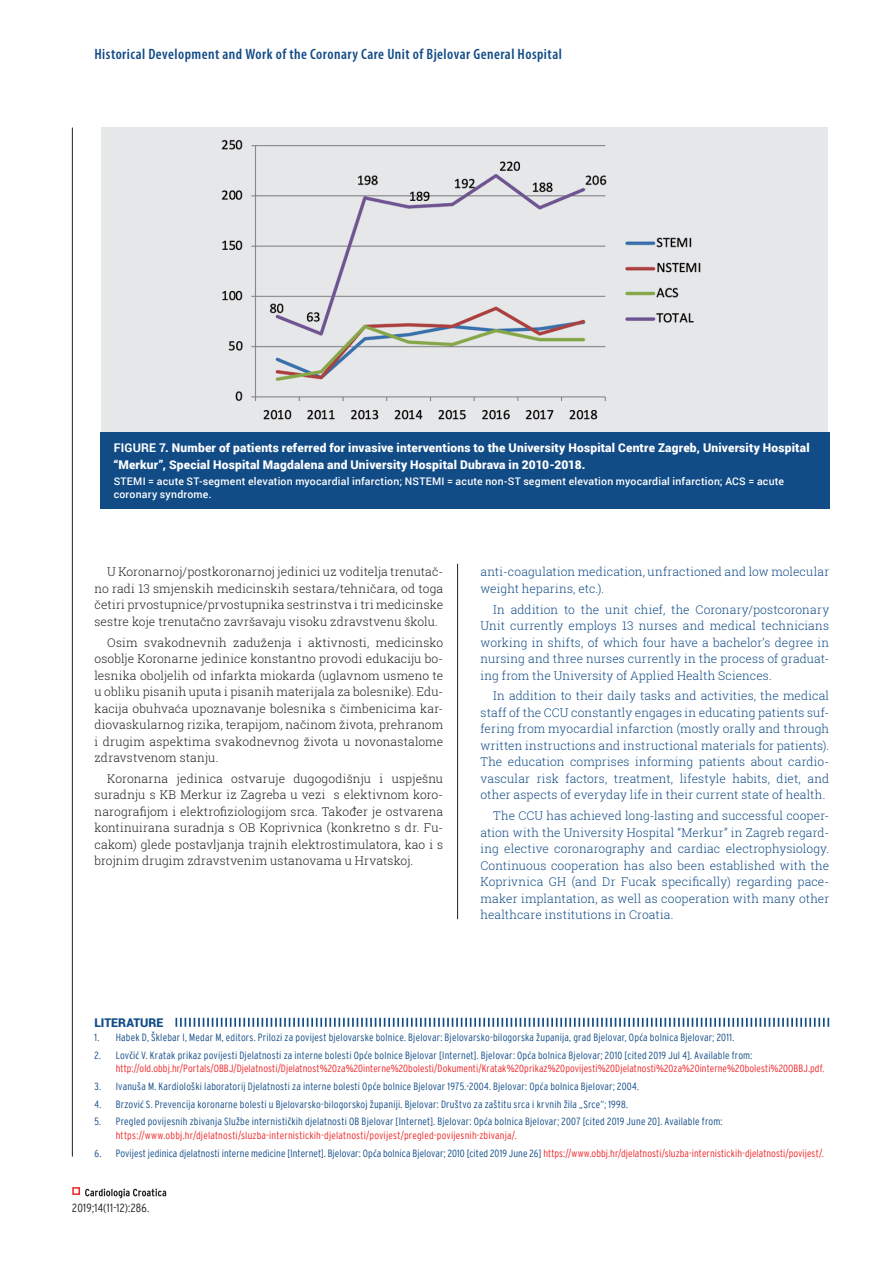
<style>
.page{position:relative;width:893px;height:1263px;background:#fff}
.page>*{position:absolute;margin:0;border:0;box-sizing:border-box;transform-origin:0 0}
.t1{font:600 condensed 15px "Myriad Pro";letter-spacing:.03em;color:#124c87}
.t2{font:300 12px/16.5px "Roboto Slab";letter-spacing:.01em;color:#124c87;text-align:justify}
.t3{font:300 12px/16.5px "Roboto Slab";letter-spacing:.01em;color:#231f20;text-align:justify}
.t4{font:900 12px/16.5px "Roboto";letter-spacing:.015em;color:#fff}
.t5{font:300 condensed 12px "Interstate";letter-spacing:.02em;color:#231f20}
.t6{font:900 12px "Roboto";color:#124c87}
.t7{font:300 condensed 10.5px/13.5px "Interstate";letter-spacing:.015em;color:#124c87}
.t8{font:300 condensed 10.5px/13.5px "Interstate";letter-spacing:.01em;color:#ee2629}
.t9{font:500 10.5px/12.6px "Roboto";letter-spacing:.02em;color:#fff}
.s1{font-weight:700}
.s2{font-family:"Myriad Pro";font-weight:400;font-size:11.25px}
.s3{color:#124c87}
.s4{font-family:"Myriad Pro";font-weight:400;font-size:11.25px;color:#124c87}
.s5{color:#ee2629}
</style>
<div class="page">
<svg style="left:85px;top:1188px;width:81px;height:10px"></svg>
<div style="left:72px;top:1187px;width:8px;height:8px;border:2px solid #ee2629"></div>
<hr style="left:72px;top:128px;width:1px;height:1028px;background:#231f20">
<hr style="left:457px;top:564px;width:1px;height:355px;background:#231f20">
<svg style="left:175px;top:1018px;width:654px;height:9px"></svg>
<div style="left:101px;top:128px;width:727px;height:314px;background:#e6e7e9"></div>
<div style="left:100px;top:432px;width:729px;height:76px;background:#124c87"></div>
<img style="left:221px;top:139px;width:480px;height:281px">
<p class="t1" style="left:94px;top:45px;width:469px">Historical Development and Work of the Coronary Care Unit of Bjelovar General Hospital</p>
<p class="t4" style="left:114px;top:439px;width:697px"><span class="s1">FIGURE 7</span>. Number of patients referred for invasive interventions to the University Hospital Centre Zagreb, University Hospital “Merkur”, Special Hospital Magdalena and University Hospital Dubrava in 2010-2018.</p>
<p class="t9" style="left:114px;top:475px;width:672px">STEMI = acute ST-segment elevation myocardial infarction; NSTEMI = acute non-ST segment elevation myocardial infarction; ACS = acute coronary syndrome.</p>
<p class="t3" style="left:94px;top:563px;width:350px;text-indent:13px">U Koronarnoj/postkoronarnoj jedinici uz voditelja trenutač&shy;no radi 13 smjenskih medicinskih sestara/tehničara, od toga četiri prvostupnice/prvostupnika sestrinstva i tri medicinske sestre koje trenutačno završavaju visoku zdravstvenu školu.</p>
<p class="t3" style="left:94px;top:634px;width:350px;text-indent:13px">Osim svakodnevnih zaduženja i aktivnosti, medicinsko osoblje Koronarne jedinice konstantno provodi edukaciju bo&shy;lesnika oboljelih od infarkta miokarda (uglavnom usmeno te u obliku pisanih uputa i pisanih materijala za bolesnike). Edu&shy;kacija obuhvaća upoznavanje bolesnika s čimbenicima kar&shy;diovaskularnog rizika, terapijom, načinom života, prehranom i drugim aspektima svakodnevnog života u novonastalome zdravstvenom stanju.</p>
<p class="t3" style="left:94px;top:770px;width:350px;text-indent:13px">Koronarna jedinica ostvaruje dugogodišnju i uspješnu suradnju s KB Merkur iz Zagreba u vezi s elektivnom koro&shy;narografijom i elektrofiziologijom srca. Također je ostvarena kontinuirana suradnja s OB Koprivnica (konkretno s dr. Fu&shy;cakom) glede postavljanja trajnih elektrostimulatora, kao i s brojnim drugim zdravstvenim ustanovama u Hrvatskoj.</p>
<p class="t2" style="left:480px;top:563px;width:350px">anti-coagulation medication, unfractioned and low molecular weight heparins, etc.).</p>
<p class="t2" style="left:480px;top:601px;width:350px;text-indent:13px">In addition to the unit chief, the Coronary/postcoronary Unit currently employs 13 nurses and medical technicians working in shifts, of which four have a bachelor’s degree in nursing and three nurses currently in the process of graduat&shy;ing from the University of Applied Health Sciences.</p>
<p class="t2" style="left:480px;top:687px;width:350px;text-indent:13px">In addition to their daily tasks and activities, the medical staff of the CCU constantly engages in educating patients suf&shy;fering from myocardial infarction (mostly orally and through written instructions and instructional materials for patients).<br>The education comprises informing patients about cardio&shy;vascular risk factors, treatment, lifestyle habits, diet, and other aspects of everyday life in their current state of health.</p>
<p class="t2" style="left:480px;top:807px;width:350px;text-indent:13px">The CCU has achieved long-lasting and successful cooper&shy;ation with the University Hospital “Merkur” in Zagreb regard&shy;ing elective coronarography and cardiac electrophysiology.<br>Continuous cooperation has also been established with the Koprivnica GH (and Dr Fucak specifically) regarding pace&shy;maker implantation, as well as cooperation with many other healthcare institutions in Croatia.</p>
<p class="t6" style="left:94px;top:1014px;width:69px">LITERATURE</p>
<p class="t7" style="left:94px;top:1030px;width:641px">1. Habek D, Šklebar I, Medar M, editors. Prilozi za povijest bjelovarske bolnice. Bjelovar: Bjelovarsko-bilogorska županija, grad Bjelovar, Op<span class="s2">ć</span>a bolnica Bjelovar; 2011.</p>
<p class="t8" style="left:116px;top:1048px;width:710px;text-indent:-21px"><span class="s3">2. Lov</span><span class="s4">č</span><span class="s3">i</span><span class="s4">ć</span> <span class="s3">V. Kratak prikaz povijesti Djelatnosti za interne bolesti Op</span><span class="s4">ć</span><span class="s3">e bolnice Bjelovar [Internet]. Bjelovar: Op</span><span class="s4">ć</span><span class="s3">a bolnica Bjelovar; 2010 [cited 2019 Jul 4]. Available from: </span>http://old.obbj.hr/Portals/OBBJ/Djelatnosti/Djelatnost%20za%20interne%20bolesti/Dokumenti/Kratak%20prikaz%20povijesti%20Djelatnosti%20za%20interne%20bolesti%20OBBJ.pdf.</p>
<p class="t7" style="left:94px;top:1079px;width:546px">3. Ivanuša M. Kardiološki laboratorij Djelatnosti za interne bolesti Op<span class="s2">ć</span>e bolnice Bjelovar 1975.-2004. Bjelovar: Op<span class="s2">ć</span>a bolnica Bjelovar; 2004.</p>
<p class="t7" style="left:94px;top:1097px;width:535px">4. Brzovi<span class="s2">ć</span> S. Prevencija koronarne bolesti u Bjelovarsko-bilogorskoj županiji. Bjelovar: Društvo za zaštitu srca i krvnih žila „Srce“; 1998.</p>
<p class="t7" style="left:116px;top:1115px;width:608px;text-indent:-21px">5. Pregled povijesnih zbivanja Službe internisti<span class="s2">č</span>kih djelatnosti OB Bjelovar [Internet]. Bjelovar: Op<span class="s2">ć</span>a bolnica Bjelovar; 2007 [cited 2019 June 20]. Available from: <span class="s5">https://www.obbj.hr/djelatnosti/sluzba-internistickih-djelatnosti/povijest/pregled-povijesnih-zbivanja/.</span></p>
<p class="t7" style="left:94px;top:1146px;width:731px">6. Povijest jedinica djelatnosti interne medicine [Internet]. Bjelovar: Op<span class="s2">ć</span>a bolnica Bjelovar; 2010 [cited 2019 June 26] <span class="s5">https://www.obbj.hr/djelatnosti/sluzba-internistickih-djelatnosti/povijest/.</span></p>
<p class="t5" style="left:72px;top:1201px;width:78px">2019;14(11-12):286.</p>
</div>
